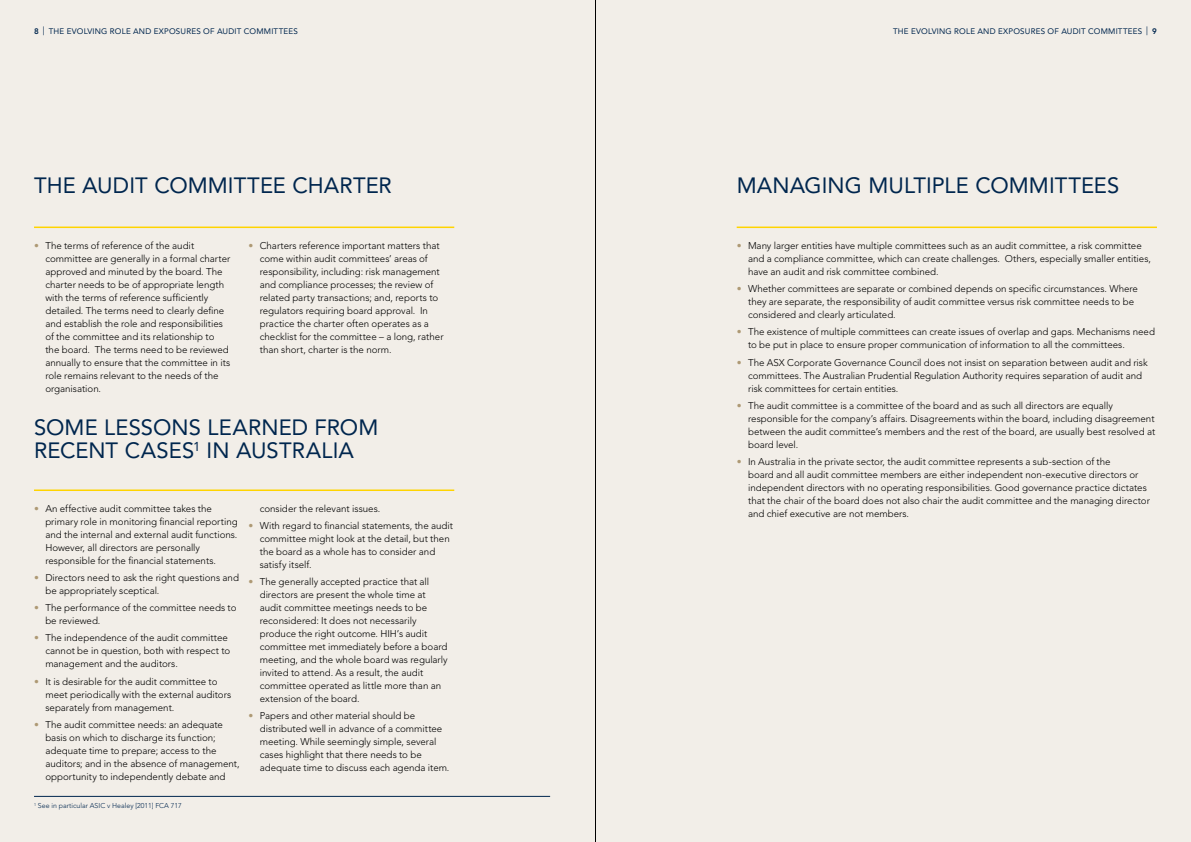
<style>
.page{position:relative;width:1191px;height:842px;background:#fff}
.page>*{position:absolute;margin:0;border:0;box-sizing:border-box;transform-origin:0 0}
.t1{font:22px "Avenir LT Std";letter-spacing:.005em;color:#00264e}
.t2{font:300 9.8px/13px "Avenir LT Std";color:#000}
.t3{font:8px "Avenir LT Std";letter-spacing:.025em;color:#00264e}
.t4{font:300 7px "Avenir LT Std";color:#00264e}
.s1{font-weight:800}
.s2{font-size:8.8px}
.s3{color:#ae9974}
</style>
<div class="page">
<div style="left:0;top:0;width:595px;height:842px;background:#f2eee8"></div>
<div style="left:595px;top:0;width:596px;height:842px;background:#f2eee8"></div>
<hr style="left:736px;top:227px;width:421px;height:1px;background:#ffd400">
<hr style="left:34px;top:227px;width:420px;height:1px;background:#ffd400">
<hr style="left:34px;top:489px;width:420px;height:2px;background:#ffd400">
<hr style="left:34px;top:796px;width:516px;height:1px;background:#00264e">
<hr style="left:595px;top:0;width:1px;height:842px;background:#000">
<p class="t3" style="left:34px;top:27px;width:265px"><span class="s1">8</span> <span class="s2">|</span> THE EVOLVING ROLE AND EXPOSURES OF AUDIT COMMITTEES</p>
<p class="t3" style="left:893px;top:27px;width:265px">THE EVOLVING ROLE AND EXPOSURES OF AUDIT COMMITTEES <span class="s2">|</span> <span class="s1">9</span></p>
<h1 class="t1" style="left:34px;top:173px;width:62px">THE AUDI</h1>
<h1 class="t1" style="left:135px;top:173px;width:36px">T COMMI</h1>
<h1 class="t1" style="left:234px;top:173px;width:75px">TTEE CHAR</h1>
<h1 class="t1" style="left:353px;top:173px;width:26px">TER</h1>
<p class="t2" style="left:45px;top:239px;width:186px;text-indent:-11px"><span class="s3">•</span> The terms of reference of the audit committee are generally in a formal charter approved and minuted by the board. The charter needs to be of appropriate length with the terms of reference sufficiently detailed. The terms need to clearly define and establish the role and responsibilities of the committee and its relationship to the board. The terms need to be reviewed annually to ensure that the committee in its role remains relevant to the needs of the organisation.</p>
<p class="t2" style="left:260px;top:239px;width:185px;text-indent:-11px"><span class="s3">•</span> Charters reference important matters that come within audit committees’ areas of responsibility, including: risk management and compliance processes; the review of related party transactions; and, reports to regulators requiring board approval. In practice the charter often operates as a checklist for the committee – a long, rather than short, charter is the norm.</p>
<h1 class="t1" style="left:34px;top:415px;width:17px">SOME</h1>
<h1 class="t1" style="left:104px;top:415px;width:15px">LESSONS</h1>
<h1 class="t1" style="left:208px;top:415px;width:15px">LEARNED</h1>
<h1 class="t1" style="left:314px;top:415px;width:16px">FROM</h1>
<h1 class="t1" style="left:34px;top:438px;width:15px">RECEN</h1>
<h1 class="t1" style="left:106px;top:438px;width:34px">T CASES</h1>
<h1 class="t1" style="left:193px;top:438px;width:58px"><sup>1</sup>IN AUS</h1>
<h1 class="t1" style="left:279px;top:438px;width:26px">TRALIA</h1>
<p class="t2" style="left:45px;top:502px;width:194px;text-indent:-11px"><span class="s3">•</span> An effective audit committee takes the primary role in monitoring financial reporting and the internal and external audit functions.<br>However, all directors are personally responsible for the financial statements.</p>
<p class="t2" style="left:45px;top:571px;width:195px;text-indent:-11px"><span class="s3">•</span> Directors need to ask the right questions and be appropriately sceptical.</p>
<p class="t2" style="left:45px;top:601px;width:193px;text-indent:-11px"><span class="s3">•</span> The performance of the committee needs to be reviewed.</p>
<p class="t2" style="left:45px;top:632px;width:187px;text-indent:-11px"><span class="s3">•</span> The independence of the audit committee cannot be in question, both with respect to management and the auditors.</p>
<p class="t2" style="left:45px;top:675px;width:187px;text-indent:-11px"><span class="s3">•</span> It is desirable for the audit committee to meet periodically with the external auditors separately from management.</p>
<p class="t2" style="left:45px;top:718px;width:196px;text-indent:-11px"><span class="s3">•</span> The audit committee needs: an adequate basis on which to discharge its function; adequate time to prepare; access to the auditors; and in the absence of management, opportunity to independently debate and</p>
<p class="t4" style="left:34px;top:801px;width:149px"><sup>1</sup> See in particular ASIC v Healey [2011] FCA 717</p>
<p class="t2" style="left:260px;top:502px;width:122px">consider the relevant issues.</p>
<p class="t2" style="left:260px;top:519px;width:195px;text-indent:-11px"><span class="s3">•</span> With regard to financial statements, the audit committee might look at the detail, but then the board as a whole has to consider and satisfy itself.</p>
<p class="t2" style="left:260px;top:575px;width:189px;text-indent:-11px"><span class="s3">•</span> The generally accepted practice that all directors are present the whole time at audit committee meetings needs to be reconsidered: It does not necessarily produce the right outcome. HIH’s audit committee met immediately before a board meeting, and the whole board was regularly invited to attend. As a result, the audit committee operated as little more than an extension of the board.</p>
<p class="t2" style="left:260px;top:709px;width:191px;text-indent:-11px"><span class="s3">•</span> Papers and other material should be distributed well in advance of a committee meeting. While seemingly simple, several cases highlight that there needs to be adequate time to discuss each agenda item.</p>
<h1 class="t1" style="left:736px;top:173px;width:17px">MANAGING</h1>
<h1 class="t1" style="left:868px;top:173px;width:16px">MUL</h1>
<h1 class="t1" style="left:913px;top:173px;width:24px">TIPLE</h1>
<h1 class="t1" style="left:975px;top:173px;width:17px">COMMI</h1>
<h1 class="t1" style="left:1054px;top:173px;width:40px">TTEES</h1>
<p class="t2" style="left:748px;top:239px;width:404px;text-indent:-11px"><span class="s3">•</span> Many larger entities have multiple committees such as an audit committee, a risk committee and a compliance committee, which can create challenges. Others, especially smaller entities, have an audit and risk committee combined.</p>
<p class="t2" style="left:748px;top:282px;width:391px;text-indent:-11px"><span class="s3">•</span> Whether committees are separate or combined depends on specific circumstances. Where they are separate, the responsibility of audit committee versus risk committee needs to be considered and clearly articulated.</p>
<p class="t2" style="left:748px;top:325px;width:408px;text-indent:-11px"><span class="s3">•</span> The existence of multiple committees can create issues of overlap and gaps. Mechanisms need to be put in place to ensure proper communication of information to all the committees.</p>
<p class="t2" style="left:748px;top:356px;width:401px;text-indent:-11px"><span class="s3">•</span> The ASX Corporate Governance Council does not insist on separation between audit and risk committees. The Australian Prudential Regulation Authority requires separation of audit and risk committees for certain entities.</p>
<p class="t2" style="left:748px;top:399px;width:409px;text-indent:-11px"><span class="s3">•</span> The audit committee is a committee of the board and as such all directors are equally responsible for the company’s affairs. Disagreements within the board, including disagreement between the audit committee’s members and the rest of the board, are usually best resolved at board level.</p>
<p class="t2" style="left:748px;top:455px;width:403px;text-indent:-11px"><span class="s3">•</span> In Australia in the private sector, the audit committee represents a sub-section of the<br>board and all audit committee members are either independent non-executive directors or independent directors with no operating responsibilities. Good governance practice dictates that the chair of the board does not also chair the audit committee and the managing director and chief executive are not members.</p>
</div>
